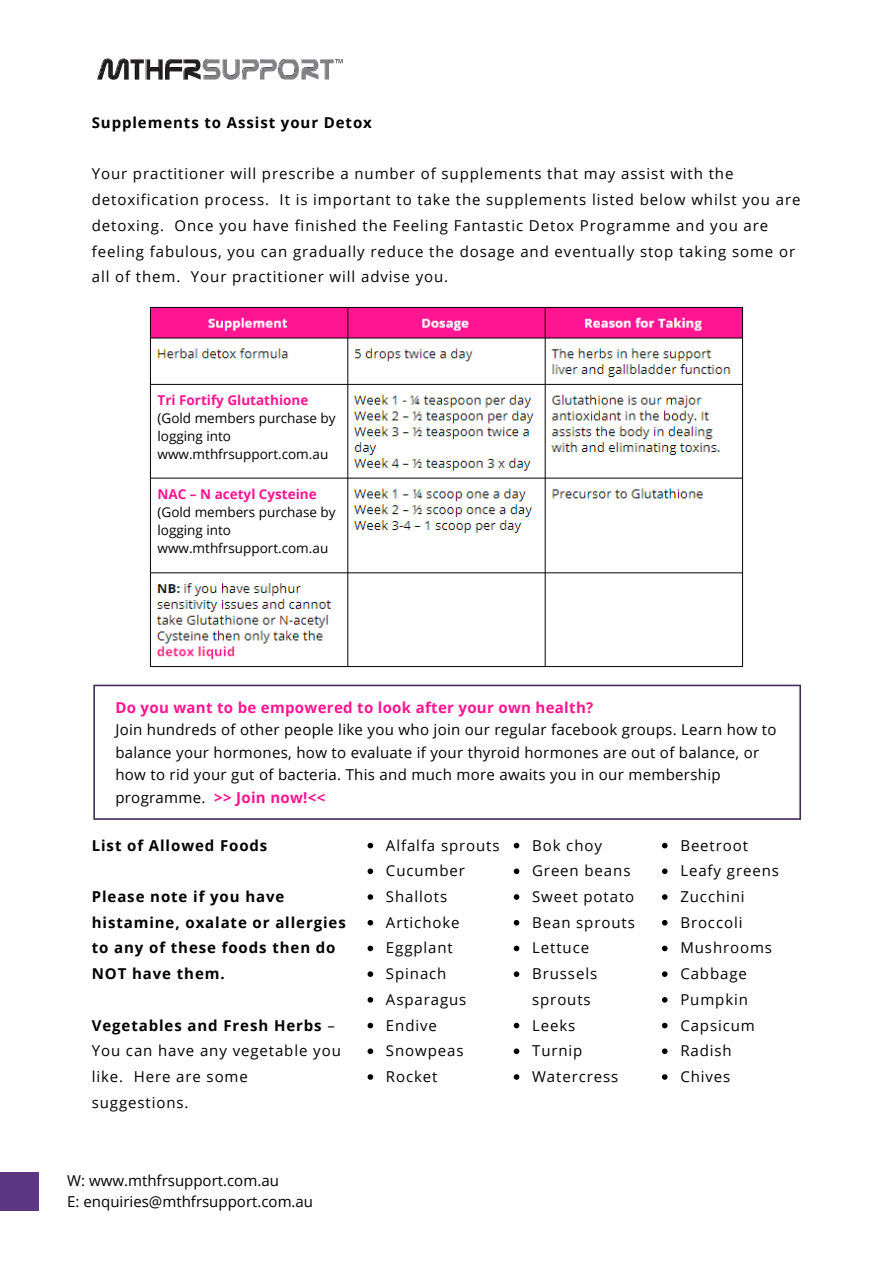
<style>
.page{position:relative;width:894px;height:1264px;background:#fff}
.page>*{position:absolute;margin:0;border:0;box-sizing:border-box;transform-origin:0 0}
.t1{font:15px/25.7px "Open Sans";letter-spacing:.06em;color:#000}
.t2{font:15px/22.5px "Open Sans";letter-spacing:.02em;color:#000}
.t3{font:700 15px/25.7px "Open Sans";letter-spacing:.06em;color:#000}
.t4{font:15px/20.2px "Open Sans";color:#000}
.t5{font:700 15px "Open Sans";letter-spacing:.02em;color:#ff1491}
.t6{font:13.5px/18px "Open Sans";color:#000}
.t7{font:700 13.5px "Open Sans";color:#ff1491}
.s1{font-weight:700;color:#ff1491}
.s2{font-weight:700}
</style>
<div class="page">
<div style="left:0;top:1172px;width:38px;height:38px;background:#5d3782"></div>
<svg style="left:367px;top:842px;width:6px;height:6px"></svg>
<svg style="left:367px;top:868px;width:6px;height:6px"></svg>
<svg style="left:367px;top:894px;width:6px;height:5px"></svg>
<svg style="left:367px;top:919px;width:6px;height:6px"></svg>
<svg style="left:367px;top:945px;width:6px;height:6px"></svg>
<svg style="left:367px;top:971px;width:6px;height:5px"></svg>
<svg style="left:367px;top:997px;width:6px;height:5px"></svg>
<svg style="left:367px;top:1022px;width:6px;height:6px"></svg>
<svg style="left:367px;top:1048px;width:6px;height:6px"></svg>
<svg style="left:367px;top:1074px;width:6px;height:5px"></svg>
<svg style="left:513px;top:842px;width:6px;height:6px"></svg>
<svg style="left:513px;top:868px;width:6px;height:6px"></svg>
<svg style="left:513px;top:894px;width:6px;height:5px"></svg>
<svg style="left:513px;top:919px;width:6px;height:6px"></svg>
<svg style="left:513px;top:945px;width:6px;height:6px"></svg>
<svg style="left:513px;top:971px;width:6px;height:5px"></svg>
<svg style="left:513px;top:1022px;width:6px;height:6px"></svg>
<svg style="left:513px;top:1048px;width:6px;height:6px"></svg>
<svg style="left:513px;top:1074px;width:6px;height:5px"></svg>
<svg style="left:662px;top:842px;width:5px;height:6px"></svg>
<svg style="left:662px;top:868px;width:5px;height:6px"></svg>
<svg style="left:662px;top:894px;width:5px;height:5px"></svg>
<svg style="left:662px;top:920px;width:5px;height:5px"></svg>
<svg style="left:662px;top:945px;width:5px;height:6px"></svg>
<svg style="left:662px;top:971px;width:5px;height:5px"></svg>
<svg style="left:662px;top:997px;width:5px;height:5px"></svg>
<svg style="left:662px;top:1022px;width:5px;height:6px"></svg>
<svg style="left:662px;top:1048px;width:5px;height:6px"></svg>
<svg style="left:662px;top:1074px;width:5px;height:5px"></svg>
<img style="left:149px;top:306px;width:595px;height:362px">
<svg style="left:93px;top:684px;width:707px;height:135px"></svg>
<img style="left:97px;top:58px;width:246px;height:22px">
<p class="t3" style="left:92px;top:109px;width:281px">Supplements to Assist your Detox</p>
<p class="t1" style="left:92px;top:161px;width:710px">Your practitioner will prescribe a number of supplements that may assist with the detoxification process. It is important to take the supplements listed below whilst you are detoxing. Once you have finished the Feeling Fantastic Detox Programme and you are feeling fabulous, you can gradually reduce the dosage and eventually stop taking some or all of them. Your practitioner will advise you.</p>
<p class="t7" style="left:157px;top:391px;width:152px">Tri Fortify Glutathione</p>
<p class="t6" style="left:157px;top:409px;width:180px">(Gold members purchase by logging into www.mthfrsupport.com.au</p>
<p class="t7" style="left:157px;top:485px;width:161px">NAC – N acetyl Cysteine</p>
<p class="t6" style="left:157px;top:503px;width:180px">(Gold members purchase by logging into www.mthfrsupport.com.au</p>
<p class="t5" style="left:115px;top:696px;width:479px">Do you want to be empowered to look after your own health?</p>
<p class="t2" style="left:115px;top:718px;width:662px">Join hundreds of other people like you who join our regular facebook groups. Learn how to balance your hormones, how to evaluate if your thyroid hormones are out of balance, or how to rid your gut of bacteria. This and much more awaits you in our membership programme. <span class="s1">&gt;&gt; Join now!&lt;&lt;</span></p>
<p class="t3" style="left:92px;top:832px;width:177px">List of Allowed Foods</p>
<p class="t3" style="left:92px;top:883px;width:255px">Please note if you have histamine, oxalate or allergies to any of these foods then do<br>NOT have them.</p>
<p class="t1" style="left:92px;top:1011px;width:250px"><span class="s2">Vegetables and Fresh Herbs</span> –<br>You can have any vegetable you like. Here are some suggestions.</p>
<p class="t4" style="left:67px;top:1170px;width:247px">W: www.mthfrsupport.com.au<br>E: enquiries@mthfrsupport.com.au</p>
<p class="t1" style="left:386px;top:832px;width:115px">Alfalfa sprouts<br>Cucumber<br>Shallots<br>Artichoke<br>Eggplant<br>Spinach<br>Asparagus<br>Endive<br>Snowpeas<br>Rocket</p>
<p class="t1" style="left:532px;top:832px;width:104px">Bok choy<br>Green beans<br>Sweet potato<br>Bean sprouts<br>Lettuce<br>Brussels sprouts<br>Leeks<br>Turnip<br>Watercress</p>
<p class="t1" style="left:680px;top:832px;width:100px">Beetroot<br>Leafy greens<br>Zucchini<br>Broccoli<br>Mushrooms<br>Cabbage<br>Pumpkin<br>Capsicum<br>Radish<br>Chives</p>
</div>
